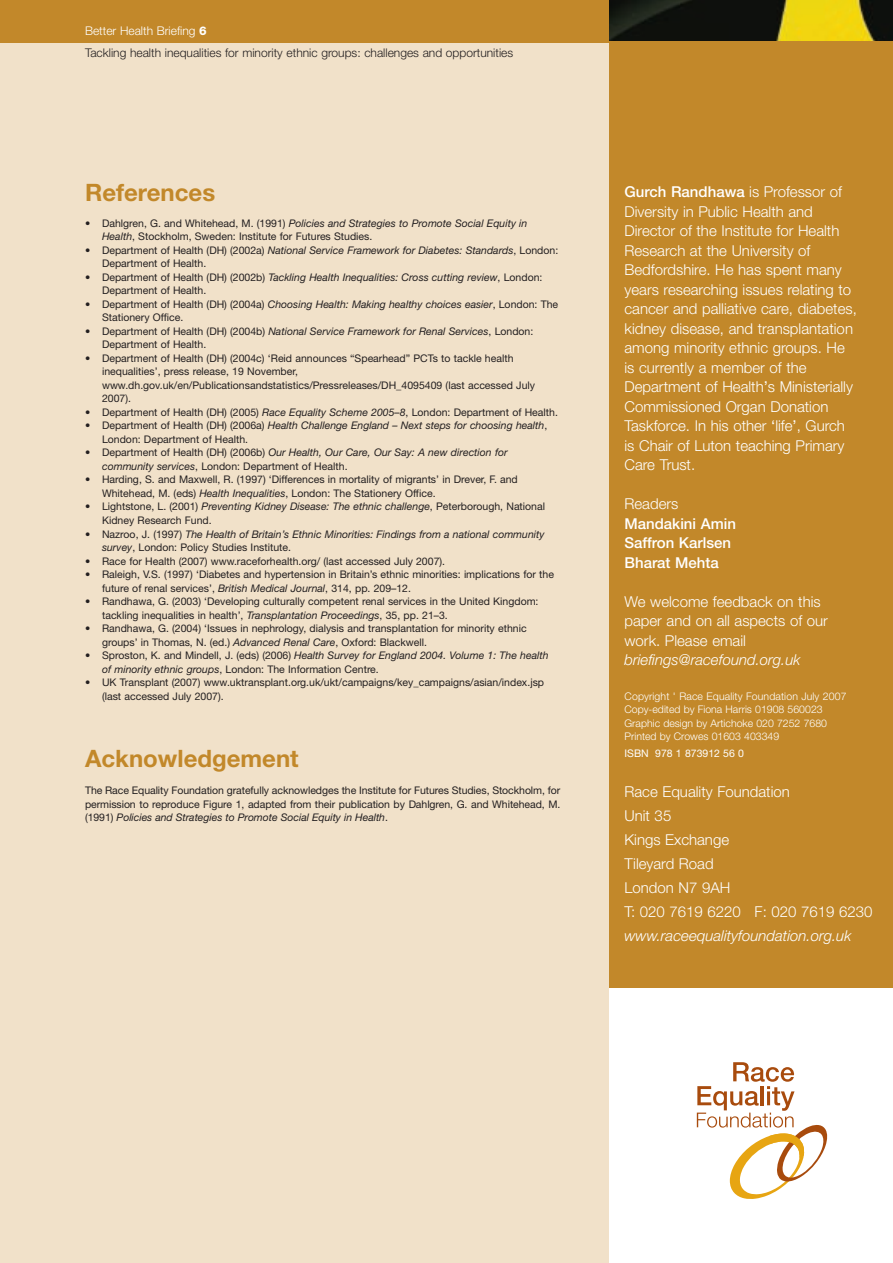
<style>
.page{position:relative;width:893px;height:1263px;background:#fff}
.page>*{position:absolute;margin:0;border:0;box-sizing:border-box;transform-origin:0 0}
.t1{font:700 24px "Helvetica Neue";color:#c2882a}
.t2{font:300 15px/19.5px "Helvetica Neue";color:#fff}
.t3{font:italic 300 15px "Helvetica Neue";color:#fff}
.t4{font:500 15px/19.5px "Helvetica Neue";color:#fff}
.t5{font:300 12px/22.5px "Helvetica Neue";color:#231f20}
.t6{font:10.5px/13.5px "Helvetica Neue";color:#231f20}
.t7{font:italic 10.5px/13.5px "Helvetica Neue";color:#231f20}
.t8{font:300 10.5px/13.5px "Helvetica Neue";color:#fff}
.t9{font:10.5px "Helvetica Neue";color:#fff}
.s1{color:#fff}
.s2{font-weight:800;color:#fff}
.s3{font-style:italic}
.s4{font-style:normal}
.s5{font-weight:500}
.s6{font-weight:400}
</style>
<div class="page">
<div style="left:0;top:41px;width:609px;height:1222px;background:#f1e1c9"></div>
<div style="left:0;top:0;width:609px;height:43px;background:#c2882a"></div>
<img style="left:609px;top:0;width:284px;height:41px">
<div style="left:609px;top:41px;width:284px;height:1222px;background:#c2882a"></div>
<div style="left:609px;top:988px;width:284px;height:275px;background:#fff"></div>
<svg style="left:697px;top:1062px;width:130px;height:137px"></svg>
<p class="t5" style="left:85px;top:20px;width:430px"><span class="s1">Better Health Briefing</span> <span class="s2">6<br></span>Tackling health inequalities for minority ethnic groups: challenges and opportunities</p>
<h1 class="t1" style="left:85px;top:184px;width:132px">References</h1>
<p class="t6" style="left:102px;top:217px;width:427px;text-indent:-17px">• Dahlgren, G. and Whitehead, M. (1991) <span class="s3">Policies and Strategies to Promote Social Equity in<br>Health</span>, Stockholm, Sweden: Institute for Futures Studies.</p>
<p class="t6" style="left:102px;top:244px;width:458px;text-indent:-17px">• Department of Health (DH) (2002a) <span class="s3">National Service Framework for Diabetes: Standards</span>, London:<br>Department of Health.</p>
<p class="t6" style="left:102px;top:271px;width:442px;text-indent:-17px">• Department of Health (DH) (2002b) <span class="s3">Tackling Health Inequalities: Cross cutting review</span>, London:<br>Department of Health.</p>
<p class="t6" style="left:102px;top:298px;width:458px;text-indent:-17px">• Department of Health (DH) (2004a) <span class="s3">Choosing Health: Making healthy choices easier</span>, London: The<br>Stationery Office.</p>
<p class="t6" style="left:102px;top:325px;width:433px;text-indent:-17px">• Department of Health (DH) (2004b) <span class="s3">National Service Framework for Renal Services</span>, London:<br>Department of Health.</p>
<p class="t6" style="left:102px;top:352px;width:434px;text-indent:-17px">• Department of Health (DH) (2004c) ‘Reid announces “Spearhead” PCTs to tackle health inequalities’, press release, 19 November, www.dh.gov.uk/en/Publicationsandstatistics/Pressreleases/DH_4095409 (last accessed July 2007).</p>
<p class="t6" style="left:85px;top:406px;width:474px">• Department of Health (DH) (2005) <span class="s3">Race Equality Scheme 2005–8</span>, London: Department of Health.</p>
<p class="t6" style="left:102px;top:420px;width:447px;text-indent:-17px">• Department of Health (DH) (2006a) <span class="s3">Health Challenge England – Next steps for choosing health</span>,<br>London: Department of Health.</p>
<p class="t7" style="left:102px;top:447px;width:407px;text-indent:-17px"><span class="s4">• Department of Health (DH) (2006b)</span> Our Health, Our Care, Our Say: A new direction for community services<span class="s4">, London: Department of Health.</span></p>
<p class="t6" style="left:102px;top:474px;width:417px;text-indent:-17px">• Harding, S. and Maxwell, R. (1997) ‘Differences in mortality of migrants’ in Drever, F. and<br>Whitehead, M. (eds) <span class="s3">Health Inequalities</span>, London: The Stationery Office.</p>
<p class="t6" style="left:102px;top:501px;width:445px;text-indent:-17px">• Lightstone, L. (2001) <span class="s3">Preventing Kidney Disease: The ethnic challenge</span>, Peterborough, National<br>Kidney Research Fund.</p>
<p class="t7" style="left:102px;top:528px;width:444px;text-indent:-17px"><span class="s4">• Nazroo, J. (1997)</span> The Health of Britain’s Ethnic Minorities: Findings from a national community survey<span class="s4">, London: Policy Studies Institute.</span></p>
<p class="t6" style="left:85px;top:555px;width:362px">• Race for Health (2007) www.raceforhealth.org/ (last accessed July 2007).</p>
<p class="t6" style="left:102px;top:568px;width:453px;text-indent:-17px">• Raleigh, V.S. (1997) ‘Diabetes and hypertension in Britain’s ethnic minorities: implications for the future of renal services’, <span class="s3">British Medical Journal</span>, 314, pp. 209–12.</p>
<p class="t6" style="left:102px;top:595px;width:438px;text-indent:-17px">• Randhawa, G. (2003) ‘Developing culturally competent renal services in the United Kingdom: tackling inequalities in health’, <span class="s3">Transplantation Proceedings</span>, 35, pp. 21–3.</p>
<p class="t6" style="left:102px;top:622px;width:426px;text-indent:-17px">• Randhawa, G. (2004) ‘Issues in nephrology, dialysis and transplantation for minority ethnic groups’ in Thomas, N. (ed.) <span class="s3">Advanced Renal Care</span>, Oxford: Blackwell.</p>
<p class="t7" style="left:102px;top:649px;width:448px;text-indent:-17px"><span class="s4">• Sproston, K. and Mindell, J. (eds) (2006)</span> Health Survey for England 2004. Volume 1: The health of minority ethnic groups<span class="s4">, London: The Information Centre.</span></p>
<p class="t6" style="left:102px;top:676px;width:444px;text-indent:-17px">• UK Transplant (2007) www.uktransplant.org.uk/ukt/campaigns/key_campaigns/asian/index.jsp (last accessed July 2007).</p>
<h1 class="t1" style="left:85px;top:750px;width:215px">Acknowledgement</h1>
<p class="t6" style="left:85px;top:784px;width:477px;text-align:justify">The Race Equality Foundation gratefully acknowledges the Institute for Futures Studies, Stockholm, for permission to reproduce Figure 1, adapted from their publication by Dahlgren, G. and Whitehead, M. (1991) <span class="s3">Policies and Strategies to Promote Social Equity in Health</span>.</p>
<p class="t2" style="left:624px;top:184px;width:234px"><span class="s5">Gurch Randhawa</span> is Professor of<br>Diversity in Public Health and<br>Director of the Institute for Health<br>Research at the University of<br>Bedfordshire. He has spent many years researching issues relating to cancer and palliative care, diabetes, kidney disease, and transplantation among minority ethnic groups. He is currently a member of the<br>Department of Health<span class="s6">’</span>s Ministerially<br>Commissioned Organ Donation<br>Taskforce. In his other <span class="s6">‘</span>life<span class="s6">’</span>, Gurch is Chair of Luton teaching Primary<br>Care Trust.</p>
<h2 class="t2" style="left:624px;top:496px;width:55px">Readers</h2>
<h2 class="t4" style="left:624px;top:515px;width:113px">Mandakini Amin<br>Saffron Karlsen<br>Bharat Mehta</h2>
<h2 class="t2" style="left:624px;top:593px;width:205px">We welcome feedback on this paper and on all aspects of our work. Please email</h2>
<h2 class="t3" style="left:624px;top:654px;width:177px">briefings@racefound.org.uk</h2>
<p class="t8" style="left:624px;top:690px;width:224px">Copyright ' Race Equality Foundation July 2007<br>Copy-edited by Fiona Harris 01908 560023<br>Graphic design by Artichoke 020 7252 7680<br>Printed by Crowes 01603 403349</p>
<p class="t9" style="left:624px;top:749px;width:121px">ISBN 978 1 873912 56 0</p>
<h2 class="t2" style="left:624px;top:781px;width:249px;line-height:24px">Race Equality Foundation<br>Unit 35<br>Kings Exchange<br>Tileyard Road<br>London N7 9AH<br>T: 020 7619 6220 F: 020 7619 6230</h2>
<h2 class="t3" style="left:624px;top:930px;width:228px">www.raceequalityfoundation.org.uk</h2>
</div>
